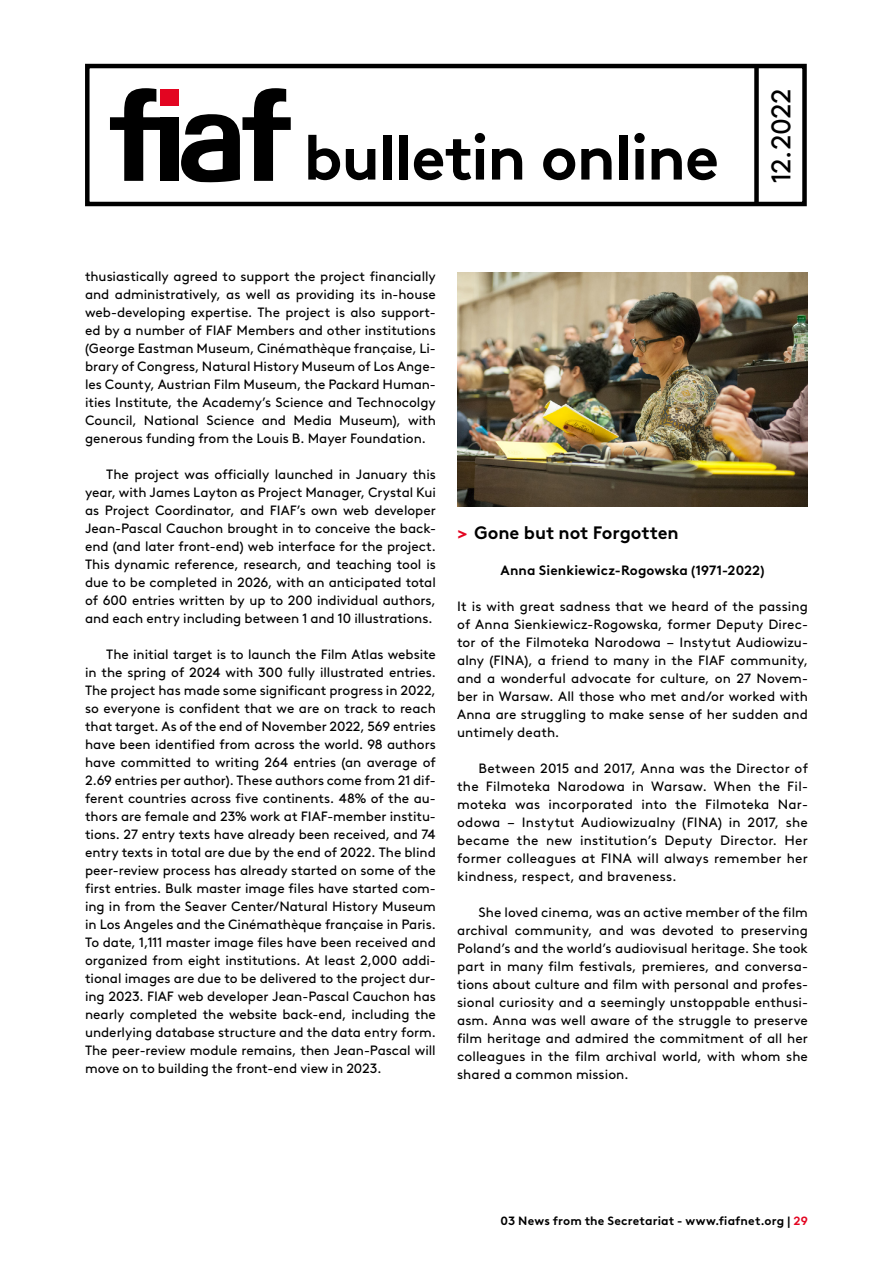
<style>
.page{position:relative;width:893px;height:1263px;background:#fff}
.page>*{position:absolute;margin:0;border:0;box-sizing:border-box;transform-origin:0 0}
.t1{font:700 63px "Brown LL";letter-spacing:-.025em;color:#000}
.t2{font:27px "Brown LL";letter-spacing:-.01em;color:#000}
.t3{font:700 18px "Brown LL";letter-spacing:-.005em;color:#000}
.texte{font:13.5px/18px "Brown LL";letter-spacing:.005em;color:#000;text-align:justify}
.Texte_-__1{font:13.5px/18px "Brown LL";color:#000;text-align:justify}
.titre-texte{font:700 13.5px "Brown LL";letter-spacing:.01em;color:#000}
.t4{font:700 12px "Brown LL";letter-spacing:.01em;color:#000}
.s1{color:#e30521}
</style>
<div class="page">
<div style="left:85px;top:64px;width:722px;height:142px;border:4px solid #000"></div>
<div style="left:160px;top:89px;width:18px;height:17px;background:#e30521"></div>
<div style="left:160px;top:117px;width:18px;height:64px;background:#000"></div>
<svg style="left:181px;top:88px;width:110px;height:94px"></svg>
<svg style="left:110px;top:88px;width:50px;height:93px"></svg>
<div style="left:754px;top:65px;width:5px;height:139px;background:#000"></div>
<img style="left:457px;top:273px;width:351px;height:233px">
<h1 class="t1" style="left:303px;top:109px;width:417px">bulletin online</h1>
<h2 class="t2" style="left:761px;top:183px;width:96px;rotate:-90deg">12.2022</h2>
<p class="Texte_-__1" style="left:85px;top:266px;width:352px">thusiastically agreed to support the project financially and administratively, as well as providing its in-house web-developing expertise. The project is also support&shy;ed by a number of FIAF Members and other institutions (George Eastman Museum, Cinémathèque française, Li&shy;brary of Congress, Natural History Museum of Los Ange&shy;les County, Austrian Film Museum, the Packard Human&shy;ities Institute, the Academy’s Science and Technocolgy Council, National Science and Media Museum), with generous funding from the Louis B. Mayer Foundation.</p>
<p class="texte" style="left:85px;top:464px;width:352px;text-indent:21px">The project was officially launched in January this year, with James Layton as Project Manager, Crystal Kui as Project Coordinator, and FIAF’s own web developer Jean-Pascal Cauchon brought in to conceive the back&shy;end (and later front-end) web interface for the project.<br>This dynamic reference, research, and teaching tool is due to be completed in 2026, with an anticipated total of 600 entries written by up to 200 individual authors, and each entry including between 1 and 10 illustrations.</p>
<p class="texte" style="left:85px;top:644px;width:352px;text-indent:21px">The initial target is to launch the Film Atlas website in the spring of 2024 with 300 fully illustrated entries.<br>The project has made some significant progress in 2022, so everyone is confident that we are on track to reach that target. As of the end of November 2022, 569 entries have been identified from across the world. 98 authors have committed to writing 264 entries (an average of 2.69 entries per author). These authors come from 21 dif&shy;ferent countries across five continents. 48% of the au&shy;thors are female and 23% work at FIAF-member institu&shy;tions. 27 entry texts have already been received, and 74 entry texts in total are due by the end of 2022. The blind peer-review process has already started on some of the first entries. Bulk master image files have started com&shy;ing in from the Seaver Center/Natural History Museum in Los Angeles and the Cinémathèque française in Paris.<br>To date, 1,111 master image files have been received and organized from eight institutions. At least 2,000 addi&shy;tional images are due to be delivered to the project dur&shy;ing 2023. FIAF web developer Jean-Pascal Cauchon has nearly completed the website back-end, including the underlying database structure and the data entry form.<br>The peer-review module remains, then Jean-Pascal will move on to building the front-end view in 2023.</p>
<p class="t3" style="left:457px;top:519px;width:223px"><span class="s1">&gt;</span> Gone but not Forgotten</p>
<p class="titre-texte" style="left:500px;top:560px;width:266px">Anna Sienkiewicz-Rogowska (1971-2022)</p>
<p class="Texte_-__1" style="left:457px;top:596px;width:352px">It is with great sadness that we heard of the passing of Anna Sienkiewicz-Rogowska, former Deputy Direc&shy;tor of the Filmoteka Narodowa – Instytut Audiowizu&shy;alny (FINA), a friend to many in the FIAF community, and a wonderful advocate for culture, on 27 Novem&shy;ber in Warsaw. All those who met and/or worked with Anna are struggling to make sense of her sudden and untimely death.</p>
<p class="texte" style="left:457px;top:758px;width:352px;text-indent:21px">Between 2015 and 2017, Anna was the Director of the Filmoteka Narodowa in Warsaw. When the Fil&shy;moteka was incorporated into the Filmoteka Nar&shy;odowa – Instytut Audiowizualny (FINA) in 2017, she became the new institution’s Deputy Director. Her former colleagues at FINA will always remember her kindness, respect, and braveness.</p>
<p class="texte" style="left:457px;top:902px;width:352px;text-indent:21px">She loved cinema, was an active member of the film archival community, and was devoted to preserving Poland’s and the world’s audiovisual heritage. She took part in many film festivals, premieres, and conversa&shy;tions about culture and film with personal and profes&shy;sional curiosity and a seemingly unstoppable enthusi&shy;asm. Anna was well aware of the struggle to preserve film heritage and admired the commitment of all her colleagues in the film archival world, with whom she shared a common mission.</p>
<p class="t4" style="left:501px;top:1211px;width:309px">03 News from the Secretariat - www.fiafnet.org | <span class="s1">29</span></p>
</div>
